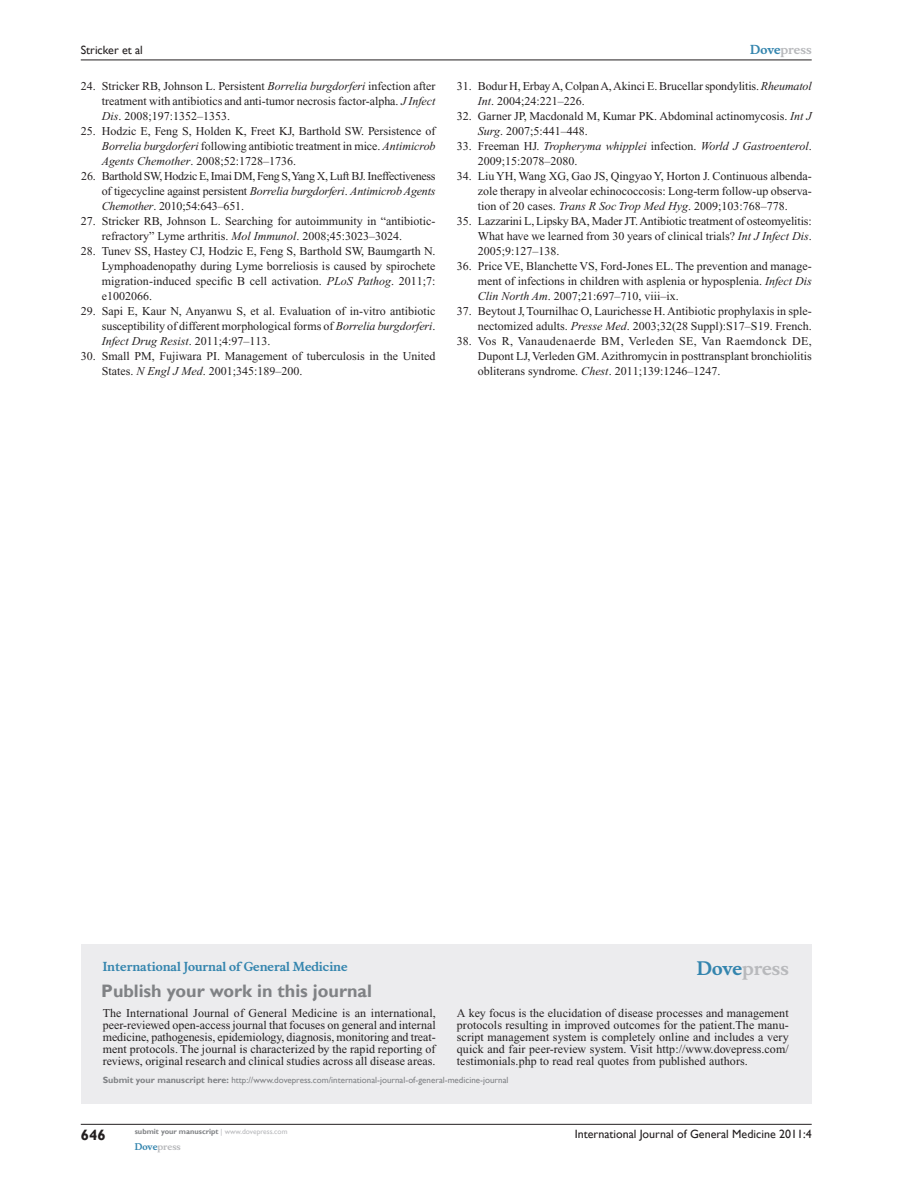
<style>
.page{position:relative;width:918px;height:1188px;background:#fff}
.page>*{position:absolute;margin:0;border:0;box-sizing:border-box;transform-origin:0 0}
.t1{font:700 18px "Gill Sans";color:#808285}
.t2{font:700 18px "Musee";color:#b8b9bc}
.t3{font:700 15px "Gill Sans";color:#231f20}
.t4{font:12px/15px "Times New Roman";color:#231f20;text-align:justify}
.t5{font:12px "Gill Sans";color:#231f20}
.t6{font:700 12px "Musee";color:#3485ae}
.t7{font:700 12px "Musee";color:#b8b9bc}
.t8{font:9px "Gill Sans";color:#808285}
.t9{font:700 9px "Musee";color:#b8b9bc}
.t10{font:700 7.5px "Gill Sans";color:#808285}
.s1{font-style:italic}
.s2{color:#3485ae}
.s3{font-weight:700}
.s4{font-weight:400;color:#b8b9bc}
</style>
<div class="page">
<div style="left:81px;top:944px;width:731px;height:159px;background:#ececee"></div>
<hr style="left:81px;top:1124px;width:731px;height:1px;background:#231f20">
<hr style="left:81px;top:60px;width:731px;height:1px;background:#231f20">
<p class="t5" style="left:81px;top:43px;width:64px">Stricker et al</p>
<p class="t4" style="left:102px;top:79px;width:335px;text-indent:-21px">24. Stricker RB, Johnson L. Persistent <span class="s1">Borrelia burgdorferi</span> infection after treatment with antibiotics and anti-tumor necrosis factor-alpha. <span class="s1">J Infect Dis</span>. 2008;197:1352–1353.</p>
<p class="t4" style="left:102px;top:124px;width:335px;text-indent:-21px">25. Hodzic E, Feng S, Holden K, Freet KJ, Barthold SW. Persistence of <span class="s1">Borrelia burgdorferi</span> following antibiotic treatment in mice. <span class="s1">Antimicrob Agents Chemother</span>. 2008;52:1728–1736.</p>
<p class="t4" style="left:102px;top:169px;width:335px;text-indent:-20px">26. Barthold SW, Hodzic E, Imai DM, Feng S, Yang X, Luft BJ. Ineffectiveness of tigecycline against persistent <span class="s1">Borrelia burgdorferi</span>. <span class="s1">Antimicrob Agents Chemother</span>. 2010;54:643–651.</p>
<p class="t4" style="left:102px;top:214px;width:335px;text-indent:-21px">27. Stricker RB, Johnson L. Searching for autoimmunity in “antibiotic&shy;refractory” Lyme arthritis. <span class="s1">Mol Immunol</span>. 2008;45:3023–3024.</p>
<p class="t4" style="left:102px;top:244px;width:335px;text-indent:-21px">28. Tunev SS, Hastey CJ, Hodzic E, Feng S, Barthold SW, Baumgarth N.<br>Lymphoadenopathy during Lyme borreliosis is caused by spirochete migration-induced specific B cell activation. <span class="s1">PLoS Pathog</span>. 2011;7: e1002066.</p>
<p class="t4" style="left:102px;top:304px;width:335px;text-indent:-21px">29. Sapi E, Kaur N, Anyanwu S, et al. Evaluation of in-vitro antibiotic susceptibility of different morphological forms of <span class="s1">Borrelia burgdorferi</span>.<br><span class="s1">Infect Drug Resist</span>. 2011;4:97–113.</p>
<p class="t4" style="left:102px;top:349px;width:335px;text-indent:-21px">30. Small PM, Fujiwara PI. Management of tuberculosis in the United<br>States. <span class="s1">N Engl J Med</span>. 2001;345:189–200.</p>
<p class="t7" style="left:750px;top:43px;width:63px"><span class="s2">Dove</span>press</p>
<p class="t4" style="left:478px;top:79px;width:335px;text-indent:-21px">31. Bodur H, Erbay A, Colpan A, Akinci E. Brucellar spondylitis. <span class="s1">Rheumatol<br>Int</span>. 2004;24:221–226.</p>
<p class="t4" style="left:478px;top:109px;width:335px;text-indent:-21px">32. Garner JP, Macdonald M, Kumar PK. Abdominal actinomycosis. <span class="s1">Int J<br>Surg</span>. 2007;5:441–448.</p>
<p class="t4" style="left:478px;top:139px;width:335px;text-indent:-21px">33. Freeman HJ. <span class="s1">Tropheryma whipplei</span> infection. <span class="s1">World J Gastroenterol</span>.<br>2009;15:2078–2080.</p>
<p class="t4" style="left:478px;top:169px;width:335px;text-indent:-21px">34. Liu YH, Wang XG, Gao JS, Qingyao Y, Horton J. Continuous albenda&shy;zole therapy in alveolar echinococcosis: Long-term follow-up observa&shy;tion of 20 cases. <span class="s1">Trans R Soc Trop Med Hyg</span>. 2009;103:768–778.</p>
<p class="t4" style="left:478px;top:214px;width:335px;text-indent:-21px">35. Lazzarini L, Lipsky BA, Mader JT. Antibiotic treatment of osteomyelitis:<br>What have we learned from 30 years of clinical trials? <span class="s1">Int J Infect Dis</span>.<br>2005;9:127–138.</p>
<p class="t4" style="left:478px;top:259px;width:335px;text-indent:-21px">36. Price VE, Blanchette VS, Ford-Jones EL. The prevention and manage&shy;ment of infections in children with asplenia or hyposplenia. <span class="s1">Infect Dis Clin North Am</span>. 2007;21:697–710, viii–ix.</p>
<p class="t4" style="left:457px;top:304px;width:356px;text-align:right">37. Beytout J, Tournilhac O, Laurichesse H. Antibiotic prophylaxis in sple&shy;nectomized adults. <span class="s1">Presse Med</span>. 2003;32(28 Suppl):S17–S19. French.</p>
<p class="t4" style="left:478px;top:334px;width:335px;text-indent:-21px">38. Vos R, Vanaudenaerde BM, Verleden SE, Van Raemdonck DE, Dupont LJ, Verleden GM. Azithromycin in posttransplant bronchiolitis obliterans syndrome. <span class="s1">Chest</span>. 2011;139:1246–1247.</p>
<p class="t6" style="left:103px;top:959px;width:246px">International Journal of General Medicine</p>
<h1 class="t1" style="left:101px;top:980px;width:272px">Publish your work in this journal</h1>
<h1 class="t2" style="left:697px;top:958px;width:94px"><span class="s2">Dove</span>press</h1>
<p class="t4" style="left:103px;top:1007px;width:335px;line-height:12px">The International Journal of General Medicine is an international, peer-reviewed open-access journal that focuses on general and internal medicine, pathogenesis, epidemiology, diagnosis, monitoring and treat&shy;ment protocols. The journal is characterized by the rapid reporting of reviews, original research and clinical studies across all disease areas.</p>
<p class="t4" style="left:457px;top:1007px;width:333px;line-height:12px">A key focus is the elucidation of disease processes and management protocols resulting in improved outcomes for the patient.The manu&shy;script management system is completely online and includes a very quick and fair peer-review system. Visit http://www.dovepress.com/ testimonials.php to read real quotes from published authors.</p>
<p class="t8" style="left:103px;top:1075px;width:407px"><span class="s3">Submit your manuscript here:</span> http://www.dovepress.com/international-journal-of-general-medicine-journal</p>
<p class="t3" style="left:81px;top:1126px;width:26px">646</p>
<p class="t10" style="left:135px;top:1127px;width:154px">submit your manuscript <span class="s4">| www.dovepress.com</span></p>
<p class="t9" style="left:135px;top:1141px;width:48px"><span class="s2">Dove</span>press</p>
<p class="t5" style="left:575px;top:1127px;width:238px">International Journal of General Medicine 2011:4</p>
</div>
